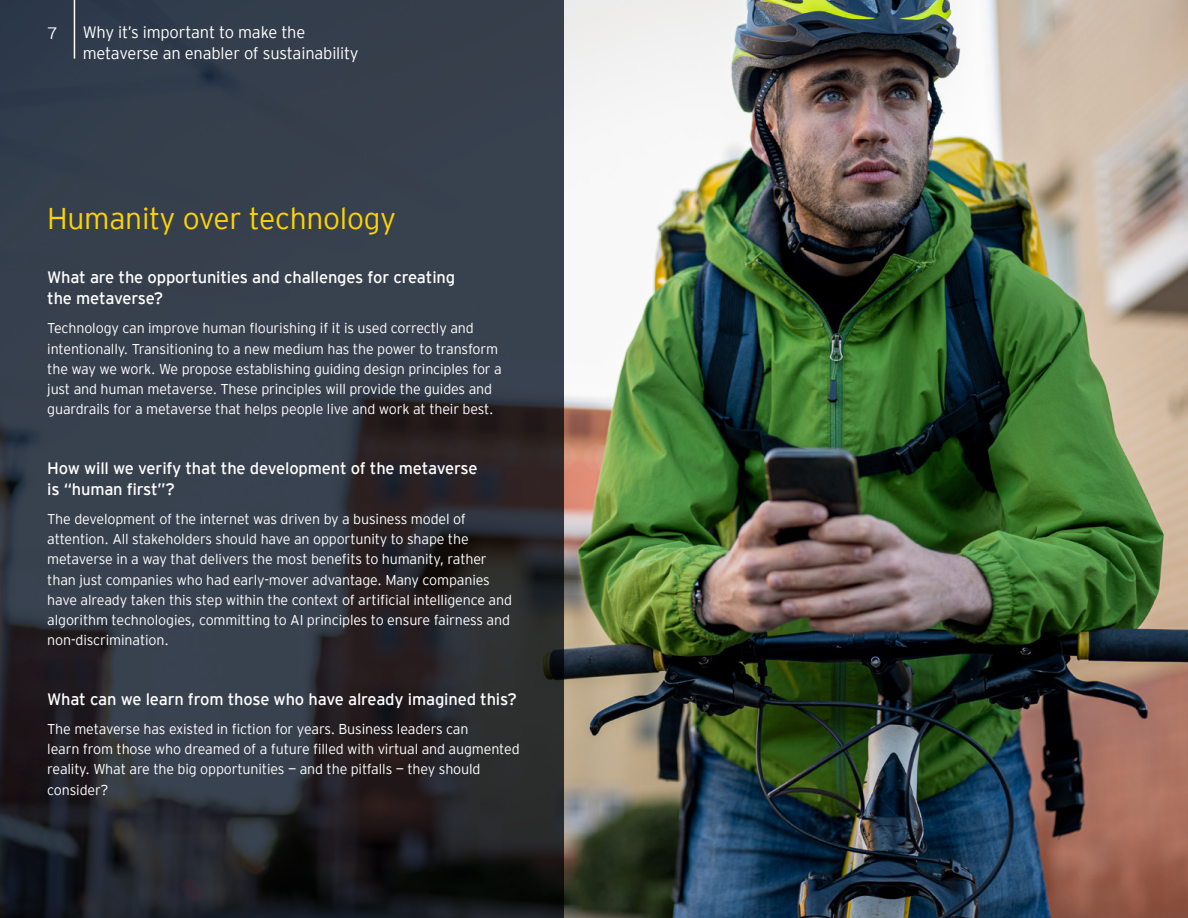
<style>
.page{position:relative;width:1188px;height:918px;background:#fff}
.page>*{position:absolute;margin:0;border:0;box-sizing:border-box;transform-origin:0 0}
.t1{font:300 30px "EY Interstate";letter-spacing:-.01em;color:#ffd400}
.t2{font:16.5px/21px "EY Interstate";letter-spacing:-.01em;color:#fff}
.t3{font:300 16.5px/21px "EY Interstate";letter-spacing:-.01em;color:#fff}
.t4{font:300 14.25px/20.2px "EY Interstate";letter-spacing:-.01em;color:#fff}
</style>
<div class="page">
<img style="left:564px;top:0;width:624px;height:918px">
<svg style="left:0;top:0;width:564px;height:918px;background:#2f353f"></svg>
<hr style="left:74px;top:0;width:1px;height:59px;background:#fff">
<p class="t3" style="left:47px;top:22px;width:12px">7</p>
<p class="t3" style="left:83px;top:20px;width:277px">Why it’s important to make the metaverse an enabler of sustainability</p>
<h1 class="t1" style="left:47px;top:197px;width:350px">Humanity over technology</h1>
<p class="t2" style="left:47px;top:266px;width:409px">What are the opportunities and challenges for creating the metaverse?</p>
<p class="t4" style="left:47px;top:317px;width:456px">Technology can improve human flourishing if it is used correctly and intentionally. Transitioning to a new medium has the power to transform the way we work. We propose establishing guiding design principles for a just and human metaverse. These principles will provide the guides and guardrails for a metaverse that helps people live and work at their best.</p>
<p class="t2" style="left:47px;top:456px;width:432px">How will we verify that the development of the metaverse is “human first”?</p>
<p class="t4" style="left:47px;top:508px;width:466px">The development of the internet was driven by a business model of attention. All stakeholders should have an opportunity to shape the metaverse in a way that delivers the most benefits to humanity, rather than just companies who had early-mover advantage. Many companies have already taken this step within the context of artificial intelligence and algorithm technologies, committing to AI principles to ensure fairness and non-discrimination.</p>
<p class="t2" style="left:47px;top:687px;width:471px">What can we learn from those who have already imagined this?</p>
<p class="t4" style="left:47px;top:718px;width:474px">The metaverse has existed in fiction for years. Business leaders can<br>learn from those who dreamed of a future filled with virtual and augmented reality. What are the big opportunities — and the pitfalls — they should consider?</p>
</div>
